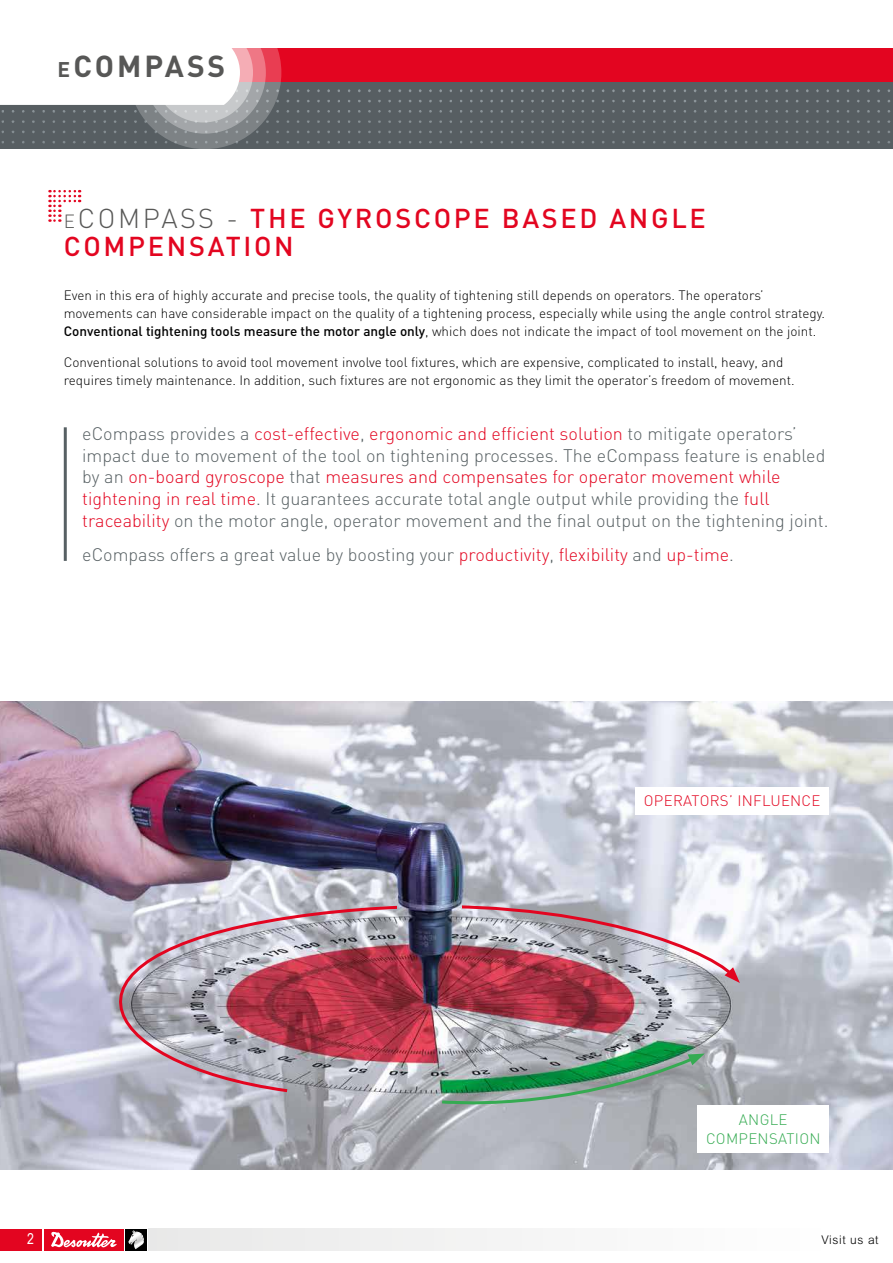
<style>
.page{position:relative;width:893px;height:1263px;background:#fff}
.page>*{position:absolute;margin:0;border:0;box-sizing:border-box;transform-origin:0 0}
.t1{font:700 30px "DIN";letter-spacing:.1em;color:#575756}
.t2{font:500 27px/28.5px "DIN";letter-spacing:.1em;color:#e30520}
.t3{font:300 18px/21.6px "DIN";color:#576063}
.t4{font:300 15px "DIN";letter-spacing:.02em;color:#e30520}
.t5{font:300 15px/19.5px "DIN";letter-spacing:.02em;color:#35ab52;text-align:center}
.t6{font:15px "Arial Narrow";color:#fff}
.t7{font:300 13.5px/18px "DIN";color:#000}
.t8{font:300 12px "Arial MT Std";letter-spacing:.05em;color:#000}
.s1{font-size:21px}
.s2{font-weight:300;font-size:18.9px;color:#575756}
.s3{font-weight:300;color:#575756}
.s4{font-weight:500}
.s5{color:#e30520}
</style>
<div class="page">
<div style="left:0;top:49px;width:893px;height:34px;background:#e30520"></div>
<div style="left:0;top:1229px;width:43px;height:21px;background:#e30520"></div>
<svg style="left:125px;top:1229px;width:1px;height:21px"></svg>
<div style="left:126px;top:1229px;width:21px;height:21px;background:#000"></div>
<div style="left:44px;top:1229px;width:80px;height:21px;background:#e30520"></div>
<svg style="left:51px;top:1231px;width:66px;height:16px"></svg>
<svg style="left:128px;top:1230px;width:16px;height:19px"></svg>
<div style="left:281px;top:83px;width:612px;height:66px;background:#575e62"></div>
<svg style="left:0;top:48px;width:281px;height:101px"></svg>
<div style="left:148px;top:1229px;width:675px;height:21px;background:#f3f3f3"></div>
<img style="left:0;top:702px;width:893px;height:467px">
<svg style="left:439px;top:1094px;width:266px;height:19px;background:#a3aeae"></svg>
<img style="left:31px;top:882px;width:706px;height:212px">
<svg style="left:725px;top:967px;width:15px;height:16px"></svg>
<img style="left:398px;top:883px;width:63px;height:41px">
<hr style="left:64px;top:427px;width:3px;height:134px;background:#576063">
<div style="left:697px;top:1106px;width:132px;height:47px;background:#fff"></div>
<div style="left:635px;top:787px;width:194px;height:27px;background:#fff"></div>
<svg style="left:49px;top:190px;width:31px;height:32px"></svg>
<h1 class="t1" style="left:58px;top:46px;width:169px"><span class="s1">e</span>COMPASS</h1>
<h2 class="t2" style="left:64px;top:203px;width:644px"><span class="s2">e</span><span class="s3">COMPASS -</span> THE GYROSCOPE BASED ANGLE<br>COMPENSATION</h2>
<p class="t7" style="left:64px;top:286px;width:763px">Even in this era of highly accurate and precise tools, the quality of tightening still depends on operators. The operators’ movements can have considerable impact on the quality of a tightening process, especially while using the angle control strategy.<br><span class="s4">Conventional tightening tools measure the motor angle only</span>, which does not indicate the impact of tool movement on the joint.</p>
<p class="t7" style="left:64px;top:353px;width:732px">Conventional solutions to avoid tool movement involve tool fixtures, which are expensive, complicated to install, heavy, and requires timely maintenance. In addition, such fixtures are not ergonomic as they limit the operator’s freedom of movement.</p>
<p class="t3" style="left:82px;top:423px;width:748px">eCompass provides a <span class="s5">cost-effective</span>, <span class="s5">ergonomic and efficient solution</span> to mitigate operators’ impact due to movement of the tool on tightening processes. The eCompass feature is enabled by an <span class="s5">on-board gyroscope</span> that <span class="s5">measures and compensates for operator movement while tightening in real time</span>. It guarantees accurate total angle output while providing the <span class="s5">full traceability</span> on the motor angle, operator movement and the final output on the tightening joint.</p>
<h3 class="t3" style="left:82px;top:543px;width:653px">eCompass offers a great value by boosting your <span class="s5">productivity</span>, <span class="s5">flexibility</span> and <span class="s5">up-time</span>.</h3>
<p class="t4" style="left:644px;top:791px;width:178px">OPERATORS’ INFLUENCE</p>
<p class="t6" style="left:27px;top:1228px;width:8px">2</p>
<p class="t5" style="left:706px;top:1109px;width:116px">ANGLE<br>COMPENSATION</p>
<p class="t8" style="left:822px;top:1233px;width:58px">Visit us at</p>
</div>
